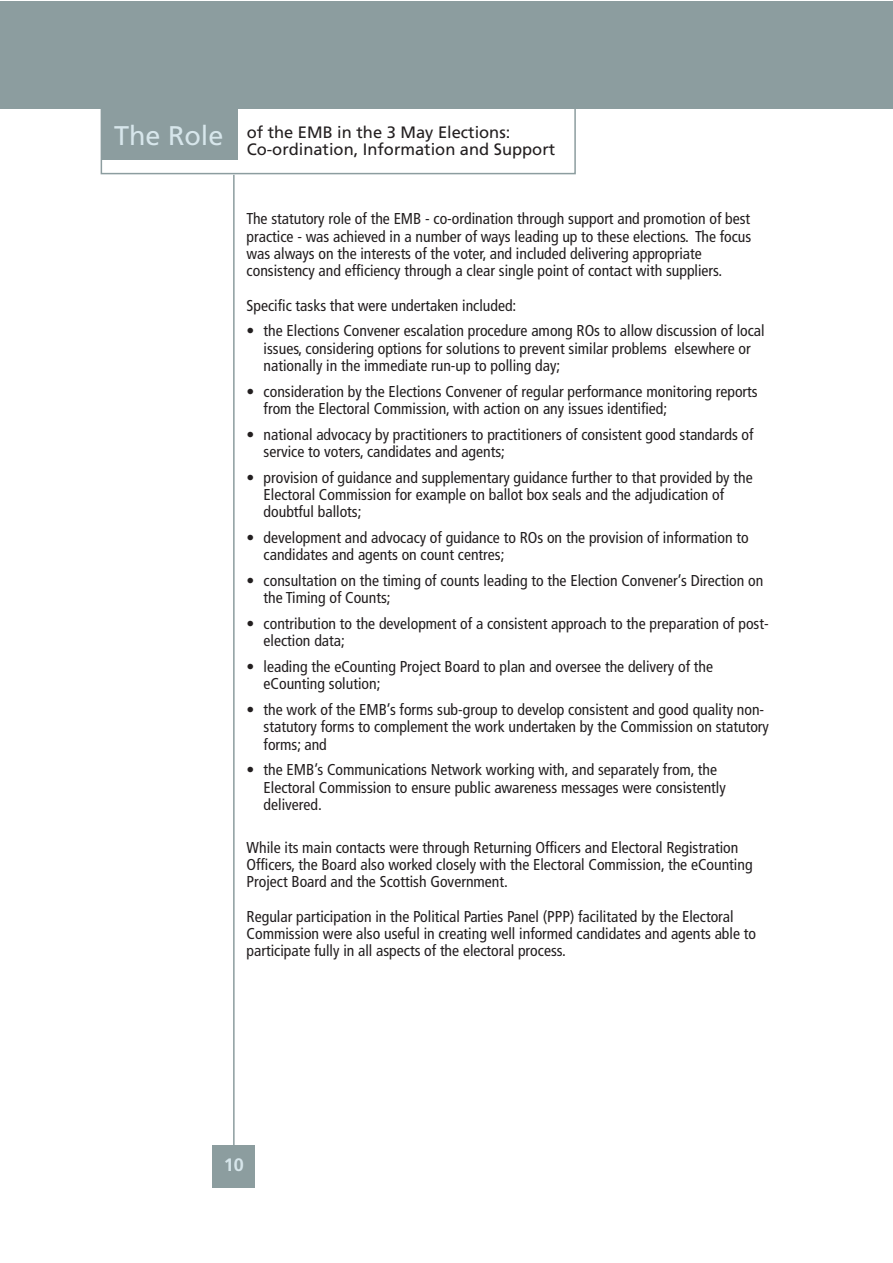
<style>
.page{position:relative;width:893px;height:1263px;background:#fff}
.page>*{position:absolute;margin:0;border:0;box-sizing:border-box;transform-origin:0 0}
.t1{font:700 18px "Frutiger LT";color:#d7e6eb}
.t2{font:16.5px/16.5px "Frutiger LT";color:#231f20}
.t3{font:condensed 15.75px/17.2px "Frutiger LT";color:#231f20}
.s1{font-size:27px;color:#d7e6eb}
</style>
<div class="page">
<hr style="left:233px;top:175px;width:2px;height:987px;background:#8c9d9f">
<div style="left:213px;top:1145px;width:42px;height:42px;background:#8c9d9f"></div>
<div style="left:0;top:1px;width:892px;height:107px;background:#8c9d9f"></div>
<div style="left:101px;top:91px;width:137px;height:68px;background:#8c9d9f"></div>
<div style="left:101px;top:101px;width:475px;height:73px;border:2px solid #8c9d9f"></div>
<p class="t2" style="left:247px;top:124px;width:310px;text-indent:-133px"><span class="s1">The Role</span> of the EMB in the 3 May Elections:<br>Co-ordination, Information and Support</p>
<p class="t3" style="left:247px;top:210px;width:506px">The statutory role of the EMB - co-ordination through support and promotion of best practice - was achieved in a number of ways leading up to these elections. The focus was always on the interests of the voter, and included delivering appropriate consistency and efficiency through a clear single point of contact with suppliers.</p>
<p class="t3" style="left:247px;top:297px;width:271px">Specific tasks that were undertaken included:</p>
<p class="t3" style="left:264px;top:322px;width:502px;text-indent:-17px">• the Elections Convener escalation procedure among ROs to allow discussion of local issues, considering options for solutions to prevent similar problems elsewhere or nationally in the immediate run-up to polling day;</p>
<p class="t3" style="left:264px;top:383px;width:496px;text-indent:-17px">• consideration by the Elections Convener of regular performance monitoring reports from the Electoral Commission, with action on any issues identified;</p>
<p class="t3" style="left:264px;top:426px;width:491px;text-indent:-17px">• national advocacy by practitioners to practitioners of consistent good standards of service to voters, candidates and agents;</p>
<p class="t3" style="left:264px;top:469px;width:491px;text-indent:-17px">• provision of guidance and supplementary guidance further to that provided by the<br>Electoral Commission for example on ballot box seals and the adjudication of doubtful ballots;</p>
<p class="t3" style="left:264px;top:529px;width:486px;text-indent:-17px">• development and advocacy of guidance to ROs on the provision of information to candidates and agents on count centres;</p>
<p class="t3" style="left:264px;top:572px;width:501px;text-indent:-17px">• consultation on the timing of counts leading to the Election Convener’s Direction on the Timing of Counts;</p>
<p class="t3" style="left:264px;top:615px;width:507px;text-indent:-17px">• contribution to the development of a consistent approach to the preparation of post&shy;election data;</p>
<p class="t3" style="left:264px;top:658px;width:451px;text-indent:-17px">• leading the eCounting Project Board to plan and oversee the delivery of the eCounting solution;</p>
<p class="t3" style="left:264px;top:701px;width:507px;text-indent:-17px">• the work of the EMB’s forms sub-group to develop consistent and good quality non&shy;statutory forms to complement the work undertaken by the Commission on statutory forms; and</p>
<p class="t3" style="left:264px;top:761px;width:464px;text-indent:-17px">• the EMB’s Communications Network working with, and separately from, the<br>Electoral Commission to ensure public awareness messages were consistently delivered.</p>
<p class="t3" style="left:247px;top:839px;width:507px">While its main contacts were through Returning Officers and Electoral Registration<br>Officers, the Board also worked closely with the Electoral Commission, the eCounting<br>Project Board and the Scottish Government.</p>
<p class="t3" style="left:247px;top:908px;width:511px">Regular participation in the Political Parties Panel (PPP) facilitated by the Electoral<br>Commission were also useful in creating well informed candidates and agents able to participate fully in all aspects of the electoral process.</p>
<p class="t1" style="left:224px;top:1154px;width:21px">10</p>
</div>
